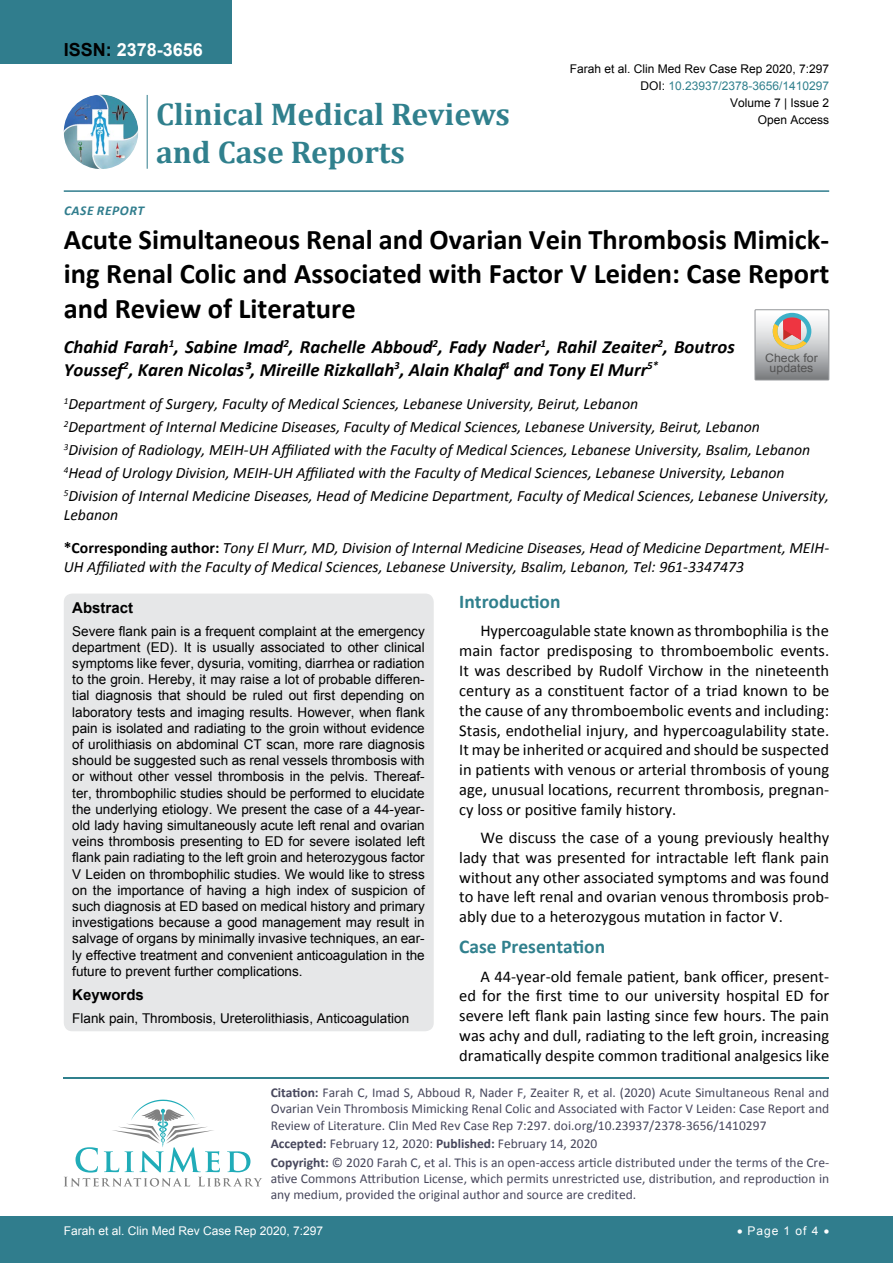
<style>
.page{position:relative;width:893px;height:1263px;background:#fff}
.page>*{position:absolute;margin:0;border:0;box-sizing:border-box;transform-origin:0 0}
.t1{font:700 31.5px "Cambria";color:#30808d}
.t2{font:700 28.5px/34.5px "Calibri";color:#000;text-align:justify}
.t3{font:700 19.5px "Calibri";color:#30808d}
.t4{font:italic 700 18.75px/22.5px "Calibri";color:#000}
.t5{font:700 18px "Arial";color:#fff}
.t6{font:16.5px/19.8px "Calibri";color:#000;text-align:justify}
.t7{font:italic 15.75px/23.1px "Calibri";color:#000}
.t8{font:700 15px "Arial";color:#000}
.t9{font:13.5px/16.2px "Arial";color:#000;text-align:justify}
.t10{font:13.5px/16.2px "Calibri";color:#47475c;text-align:justify}
.t11{font:italic 700 13.5px "Calibri";letter-spacing:.04em;color:#307d8d}
.t12{font:12px "Arial";color:#000}
.t13{font:12px "Arial";color:#fff}
.t14{font:12px "Arial";color:#30808d}
.t15{font:11.7px/10.1px "Arial";color:#535353;text-align:center;scale:1.06 1}
.s1{color:#000}
.s2{font-weight:700;font-style:normal}
.s3{font-weight:700}
</style>
<div class="page">
<hr style="left:64px;top:1077px;width:765px;height:1px;background:#30808d">
<svg style="left:64px;top:1100px;width:198px;height:86px"></svg>
<div style="left:0;top:0;width:231px;height:64px;background:#307d8d"></div>
<hr style="left:64px;top:190px;width:765px;height:2px;background:#307d8d">
<div style="left:0;top:1217px;width:893px;height:46px;background:#307d8d"></div>
<img style="left:64px;top:95px;width:74px;height:74px;border-radius:37px">
<hr style="left:147px;top:95px;width:1px;height:74px;background:#307d8d">
<div style="left:64px;top:593px;width:370px;height:438px;background:#e6e7e8;border-radius:9px"></div>
<svg style="left:755px;top:310px;width:74px;height:70px;background:#bdb6b3"></svg>
<h3 class="t5" style="left:64px;top:38px;width:141px"><span class="s1">ISSN:</span> 2378-3656</h3>
<h1 class="t1" style="left:156px;top:92px;width:355px">Clinical Medical Reviews</h1>
<h1 class="t1" style="left:156px;top:130px;width:250px">and Case Reports</h1>
<p class="t11" style="left:64px;top:202px;width:17px">Case</p>
<p class="t11" style="left:97px;top:202px;width:42px">Report</p>
<p class="t12" style="left:570px;top:60px;width:261px">Farah et al. Clin Med Rev Case Rep 2020, 7:297</p>
<p class="t12" style="left:730px;top:95px;width:101px">Volume 7 | Issue 2</p>
<p class="t14" style="left:640px;top:78px;width:190px"><span class="s1">DOI:</span> 10.23937/2378-3656/1410297</p>
<p class="t12" style="left:758px;top:112px;width:73px">Open Access</p>
<h2 class="t2" style="left:64px;top:222px;width:767px">Acute Simultaneous Renal and Ovarian Vein Thrombosis Mimick&shy;ing Renal Colic and Associated with Factor V Leiden: Case Report and Review of Literature</h2>
<h3 class="t4" style="left:64px;top:336px;width:672px">Chahid Farah<sup>1</sup>, Sabine Imad<sup>2</sup>, Rachelle Abboud<sup>2</sup>, Fady Nader<sup>1</sup>, Rahil Zeaiter<sup>2</sup>, Boutros<br>Youssef<sup>2</sup>, Karen Nicolas³, Mireille Rizkallah<sup>3</sup>, Alain Khalaf<sup>4</sup> and Tony El Murr<sup>5*</sup></h3>
<p class="t7" style="left:64px;top:391px;width:767px"><sup>1</sup>Department of Surgery, Faculty of Medical Sciences, Lebanese University, Beirut, Lebanon<br><sup>2</sup>Department of Internal Medicine Diseases, Faculty of Medical Sciences, Lebanese University, Beirut, Lebanon<br><sup>3</sup>Division of Radiology, MEIH-UH Affiliated with the Faculty of Medical Sciences, Lebanese University, Bsalim, Lebanon <sup>4</sup>Head of Urology Division, MEIH-UH Affiliated with the Faculty of Medical Sciences, Lebanese University, Lebanon <sup>5</sup>Division of Internal Medicine Diseases, Head of Medicine Department, Faculty of Medical Sciences, Lebanese University,</p>
<p class="t7" style="left:64px;top:503px;width:56px">Lebanon</p>
<p class="t15" style="left:765px;top:353px;width:51px">Check for updates</p>
<p class="t7" style="left:64px;top:538px;width:767px;line-height:18.9px"><span class="s2">*Corresponding author:</span> Tony El Murr, MD, Division of Internal Medicine Diseases, Head of Medicine Department, MEIH-<br>UH Affiliated with the Faculty of Medical Sciences, Lebanese University, Bsalim, Lebanon, Tel: 961-3347473</p>
<p class="t8" style="left:72px;top:598px;width:62px">Abstract</p>
<p class="t9" style="left:72px;top:623px;width:354px">Severe flank pain is a frequent complaint at the emergency department (ED). It is usually associated to other clinical symptoms like fever, dysuria, vomiting, diarrhea or radiation to the groin. Hereby, it may raise a lot of probable differen&shy;tial diagnosis that should be ruled out first depending on laboratory tests and imaging results. However, when flank pain is isolated and radiating to the groin without evidence of urolithiasis on abdominal CT scan, more rare diagnosis should be suggested such as renal vessels thrombosis with or without other vessel thrombosis in the pelvis. Thereaf&shy;ter, thrombophilic studies should be performed to elucidate the underlying etiology. We present the case of a 44-year&shy;old lady having simultaneously acute left renal and ovarian veins thrombosis presenting to ED for severe isolated left flank pain radiating to the left groin and heterozygous factor V Leiden on thrombophilic studies. We would like to stress on the importance of having a high index of suspicion of such diagnosis at ED based on medical history and primary investigations because a good management may result in salvage of organs by minimally invasive techniques, an ear&shy;ly effective treatment and convenient anticoagulation in the future to prevent further complications.</p>
<p class="t8" style="left:72px;top:985px;width:73px">Keywords</p>
<p class="t9" style="left:72px;top:1010px;width:338px">Flank pain, Thrombosis, Ureterolithiasis, Anticoagulation</p>
<h3 class="t3" style="left:459px;top:589px;width:103px">Introduction</h3>
<p class="t6" style="left:459px;top:621px;width:371px;text-indent:21px">Hypercoagulable state known as thrombophilia is the main factor predisposing to thromboembolic events.<br>It was described by Rudolf Virchow in the nineteenth century as a constituent factor of a triad known to be the cause of any thromboembolic events and including:<br>Stasis, endothelial injury, and hypercoagulability state.<br>It may be inherited or acquired and should be suspected in patients with venous or arterial thrombosis of young age, unusual locations, recurrent thrombosis, pregnan&shy;cy loss or positive family history.</p>
<p class="t6" style="left:459px;top:828px;width:371px;text-indent:21px">We discuss the case of a young previously healthy lady that was presented for intractable left flank pain without any other associated symptoms and was found to have left renal and ovarian venous thrombosis prob&shy;ably due to a heterozygous mutation in factor V.</p>
<h3 class="t3" style="left:459px;top:934px;width:147px">Case Presentation</h3>
<p class="t6" style="left:459px;top:966px;width:371px;text-indent:21px">A 44-year-old female patient, bank officer, present&shy;ed for the first time to our university hospital ED for severe left flank pain lasting since few hours. The pain was achy and dull, radiating to the left groin, increasing dramatically despite common traditional analgesics like</p>
<p class="t10" style="left:271px;top:1084px;width:560px"><span class="s3">Citation:</span> Farah C, Imad S, Abboud R, Nader F, Zeaiter R, et al. (2020) Acute Simultaneous Renal and Ovarian Vein Thrombosis Mimicking Renal Colic and Associated with Factor V Leiden: Case Report and Review of Literature. Clin Med Rev Case Rep 7:297. doi.org/10.23937/2378-3656/1410297</p>
<p class="t10" style="left:271px;top:1154px;width:560px"><span class="s3">Copyright:</span> © 2020 Farah C, et al. This is an open-access article distributed under the terms of the Cre&shy;ative Commons Attribution License, which permits unrestricted use, distribution, and reproduction in any medium, provided the original author and source are credited.</p>
<p class="t10" style="left:271px;top:1135px;width:328px"><span class="s3">Accepted:</span> February 12, 2020: <span class="s3">Published:</span> February 14, 2020</p>
<p class="t13" style="left:64px;top:1223px;width:261px">Farah et al. Clin Med Rev Case Rep 2020, 7:297</p>
<p class="t13" style="left:737px;top:1223px;width:94px">• Page 1 of 4 •</p>
</div>
